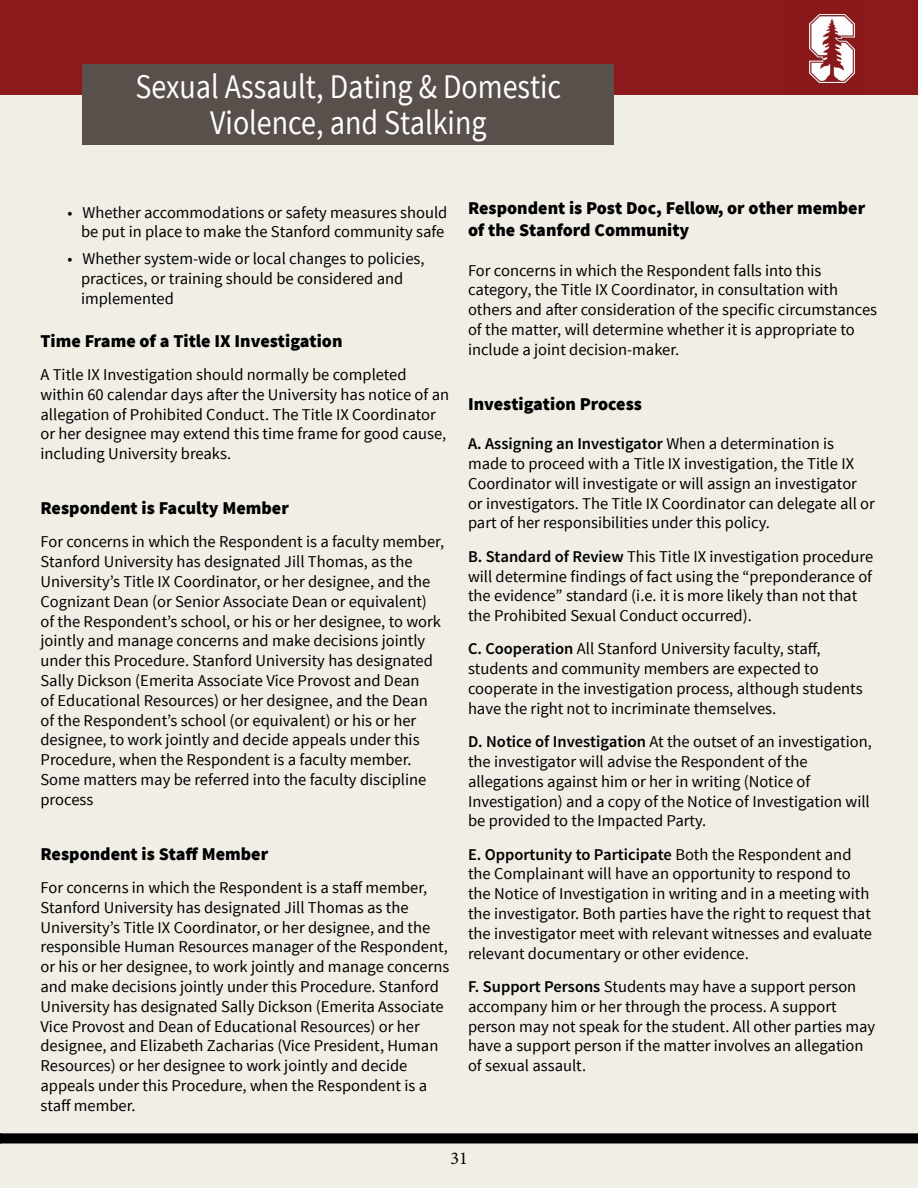
<style>
.page{position:relative;width:918px;height:1188px;background:#fff}
.page>*{position:absolute;margin:0;border:0;box-sizing:border-box;transform-origin:0 0}
.t1{font:34.5px/36px "Source Sans Pro";color:#fff;text-align:center;scale:.87 1}
.t2{font:900 18px/21.6px "Source Sans Pro";color:#000}
.t3{font:18px "Minion Pro";color:#000}
.t4{font:16.5px/19.8px "Source Sans Pro";color:#000}
.s1{font-weight:600}
</style>
<div class="page">
<div style="left:0;top:95px;width:918px;height:1093px;background:#f0eee5"></div>
<div style="left:0;top:0;width:918px;height:95px;background:#8c191c"></div>
<img style="left:809px;top:14px;width:47px;height:70px">
<div style="left:83px;top:65px;width:531px;height:80px;background:#59504b"></div>
<svg style="left:0;top:1133px;width:918px;height:10px;background:#070707"></svg>
<p class="t1" style="left:136px;top:69px;width:491px">Sexual Assault, Dating &amp; Domestic<br>Violence, and Stalking</p>
<p class="t4" style="left:68px;top:202px;width:381px;text-align:right">• Whether accommodations or safety measures should be put in place to make the Stanford community safe</p>
<p class="t4" style="left:81px;top:249px;width:345px;text-indent:-14px">• Whether system-wide or local changes to policies, practices, or training should be considered and implemented</p>
<p class="t2" style="left:40px;top:331px;width:304px">Time Frame of a Title IX Investigation</p>
<p class="t4" style="left:40px;top:365px;width:410px">A Title IX Investigation should normally be completed within 60 calendar days after the University has notice of an allegation of Prohibited Conduct. The Title IX Coordinator or her designee may extend this time frame for good cause, including University breaks.</p>
<p class="t2" style="left:40px;top:498px;width:250px">Respondent is Faculty Member</p>
<p class="t4" style="left:40px;top:532px;width:405px">For concerns in which the Respondent is a faculty member, Stanford University has designated Jill Thomas, as the University’s Title IX Coordinator, or her designee, and the Cognizant Dean (or Senior Associate Dean or equivalent) of the Respondent’s school, or his or her designee, to work jointly and manage concerns and make decisions jointly under this Procedure. Stanford University has designated Sally Dickson (Emerita Associate Vice Provost and Dean<br>of Educational Resources) or her designee, and the Dean of the Respondent’s school (or equivalent) or his or her designee, to work jointly and decide appeals under this Procedure, when the Respondent is a faculty member.<br>Some matters may be referred into the faculty discipline process</p>
<p class="t2" style="left:40px;top:844px;width:229px">Respondent is Staff Member</p>
<p class="t4" style="left:40px;top:878px;width:410px">For concerns in which the Respondent is a staff member, Stanford University has designated Jill Thomas as the University’s Title IX Coordinator, or her designee, and the responsible Human Resources manager of the Respondent, or his or her designee, to work jointly and manage concerns and make decisions jointly under this Procedure. Stanford University has designated Sally Dickson (Emerita Associate Vice Provost and Dean of Educational Resources) or her designee, and Elizabeth Zacharias (Vice President, Human Resources) or her designee to work jointly and decide appeals under this Procedure, when the Respondent is a staff member.</p>
<p class="t2" style="left:468px;top:198px;width:399px">Respondent is Post Doc, Fellow, or other member of the Stanford Community</p>
<p class="t4" style="left:468px;top:260px;width:411px">For concerns in which the Respondent falls into this category, the Title IX Coordinator, in consultation with others and after consideration of the specific circumstances of the matter, will determine whether it is appropriate to include a joint decision-maker.</p>
<p class="t2" style="left:468px;top:394px;width:175px">Investigation Process</p>
<p class="t4" style="left:468px;top:434px;width:408px"><span class="s1">A. Assigning an Investigator</span> When a determination is made to proceed with a Title IX investigation, the Title IX Coordinator will investigate or will assign an investigator or investigators. The Title IX Coordinator can delegate all or part of her responsibilities under this policy.</p>
<p class="t4" style="left:468px;top:547px;width:407px"><span class="s1">B. Standard of Review</span> This Title IX investigation procedure will determine findings of fact using the “preponderance of the evidence” standard (i.e. it is more likely than not that the Prohibited Sexual Conduct occurred).</p>
<p class="t4" style="left:468px;top:639px;width:396px"><span class="s1">C. Cooperation</span> All Stanford University faculty, staff, students and community members are expected to cooperate in the investigation process, although students have the right not to incriminate themselves.</p>
<p class="t4" style="left:468px;top:732px;width:405px"><span class="s1">D. Notice of Investigation</span> At the outset of an investigation, the investigator will advise the Respondent of the allegations against him or her in writing (Notice of Investigation) and a copy of the Notice of Investigation will be provided to the Impacted Party.</p>
<p class="t4" style="left:468px;top:845px;width:406px"><span class="s1">E. Opportunity to Participate</span> Both the Respondent and the Complainant will have an opportunity to respond to the Notice of Investigation in writing and in a meeting with the investigator. Both parties have the right to request that the investigator meet with relevant witnesses and evaluate relevant documentary or other evidence.</p>
<p class="t4" style="left:468px;top:977px;width:409px"><span class="s1">F. Support Persons</span> Students may have a support person accompany him or her through the process. A support person may not speak for the student. All other parties may have a support person if the matter involves an allegation of sexual assault.</p>
<p class="t3" style="left:450px;top:1146px;width:19px">31</p>
</div>
